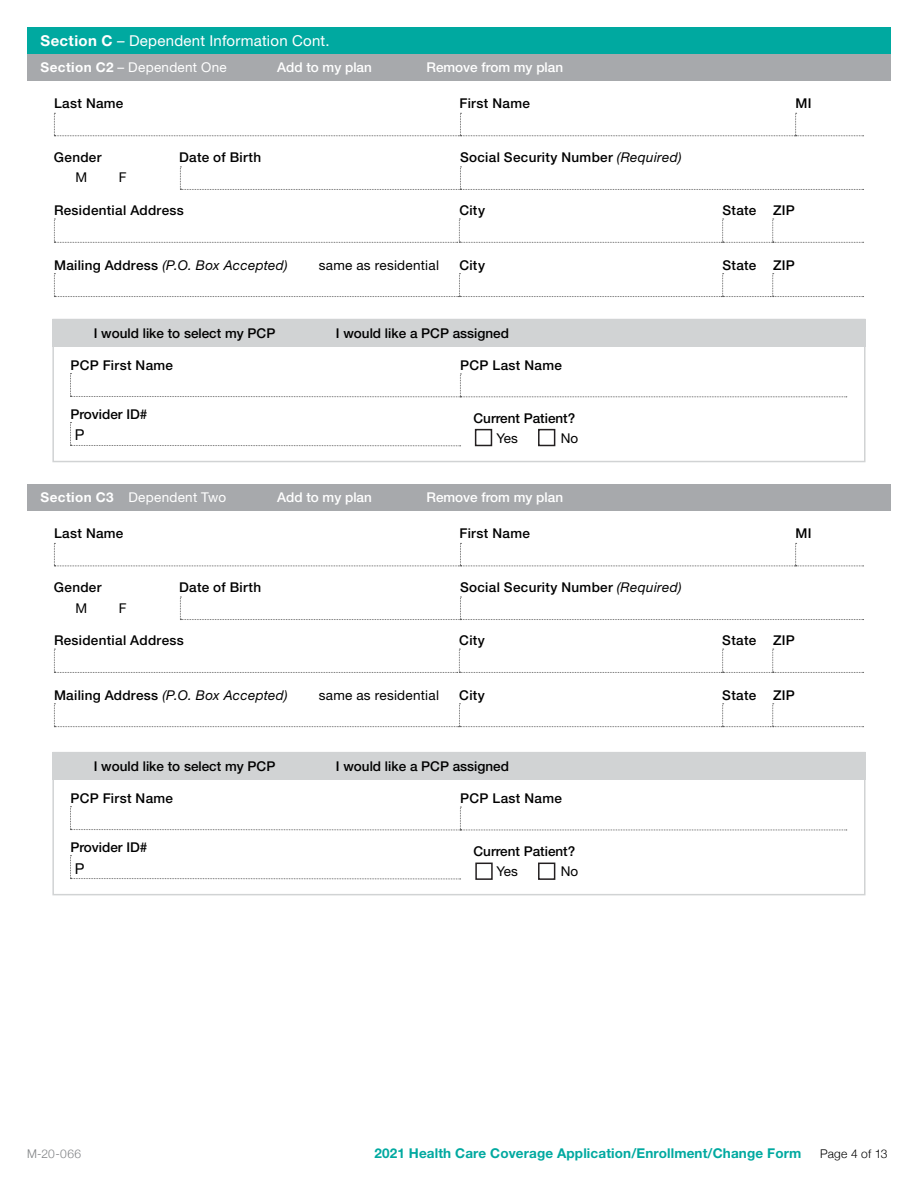
<style>
.page{position:relative;width:918px;height:1188px;background:#fff}
.page>*{position:absolute;margin:0;border:0;box-sizing:border-box;transform-origin:0 0}
.t1{font:15px "Helvetica Neue LT Std";letter-spacing:.015em;color:#fff}
.t2{font:15px "Helvetica Neue LT Std";color:#000}
.t3{font:500 13.5px "Helvetica Neue LT Std";letter-spacing:.02em;color:#000}
.t4{font:500 13.5px "Helvetica Neue LT Std";color:#000}
.t5{font:italic 13.5px "Helvetica Neue LT Std";letter-spacing:.02em;color:#000}
.t6{font:700 13.5px "Helvetica Neue LT Std";letter-spacing:.01em;color:#00a9a0}
.t7{font:500 13.5px "Helvetica Neue LT Std";color:#fff}
.t8{font:13.5px "Helvetica Neue LT Std";letter-spacing:.02em;color:#000}
.t9{font:13.5px "Helvetica Neue LT Std";letter-spacing:.02em;color:#fff}
.t10{font:300 12px "Helvetica Neue";letter-spacing:.01em;color:#000}
.t11{font:300 12px "Helvetica Neue";color:#808285}
.s1{font-weight:700}
.s2{font-weight:500;font-style:normal}
.s3{font-weight:400;font-style:italic}
</style>
<div class="page">
<div style="left:52px;top:752px;width:814px;height:143px;border:2px solid #d1d3d4"></div>
<svg style="left:54px;top:703px;width:810px;height:24px"></svg>
<svg style="left:54px;top:649px;width:810px;height:24px"></svg>
<svg style="left:180px;top:597px;width:684px;height:23px"></svg>
<svg style="left:54px;top:543px;width:810px;height:24px"></svg>
<div style="left:52px;top:319px;width:814px;height:143px;border:2px solid #d1d3d4"></div>
<svg style="left:54px;top:273px;width:810px;height:24px"></svg>
<svg style="left:54px;top:219px;width:810px;height:24px"></svg>
<svg style="left:180px;top:167px;width:684px;height:23px"></svg>
<svg style="left:54px;top:113px;width:810px;height:23px"></svg>
<div style="left:27px;top:27px;width:864px;height:27px;background:#00a9a0"></div>
<div style="left:27px;top:54px;width:864px;height:27px;background:#a7a9ac"></div>
<div style="left:52px;top:319px;width:814px;height:27px;background:#d1d3d4"></div>
<svg style="left:70px;top:373px;width:777px;height:24px"></svg>
<svg style="left:70px;top:422px;width:391px;height:24px"></svg>
<div style="left:27px;top:484px;width:864px;height:27px;background:#a7a9ac"></div>
<div style="left:52px;top:752px;width:814px;height:27px;background:#d1d3d4"></div>
<svg style="left:70px;top:806px;width:777px;height:25px"></svg>
<svg style="left:70px;top:855px;width:391px;height:25px"></svg>
<div style="left:475px;top:429px;width:17px;height:17px;border:2px solid #231f20"></div>
<div style="left:538px;top:429px;width:17px;height:17px;border:2px solid #231f20"></div>
<div style="left:475px;top:863px;width:18px;height:17px;border:2px solid #231f20"></div>
<div style="left:538px;top:863px;width:17px;height:17px;border:2px solid #231f20"></div>
<p class="t1" style="left:40px;top:32px;width:291px"><span class="s1">Section C</span> – Dependent Information Cont.</p>
<h3 class="t9" style="left:40px;top:59px;width:188px"><span class="s1">Section C2</span> Dependent One</h3>
<p class="t7" style="left:277px;top:59px;width:96px">Add to my plan</p>
<p class="t7" style="left:427px;top:59px;width:138px">Remove from my plan</p>
<p class="t3" style="left:54px;top:95px;width:71px">Last Name</p>
<p class="t9" style="left:118px;top:59px;width:8px">–</p>
<p class="t3" style="left:460px;top:95px;width:72px">First Name</p>
<p class="t3" style="left:796px;top:95px;width:18px">MI</p>
<p class="t3" style="left:54px;top:149px;width:49px">Gender</p>
<p class="t3" style="left:179px;top:149px;width:83px">Date of Birth</p>
<p class="t8" style="left:76px;top:170px;width:13px">M</p>
<p class="t8" style="left:119px;top:170px;width:9px">F</p>
<p class="t3" style="left:54px;top:202px;width:131px">Residential Address</p>
<p class="t5" style="left:54px;top:257px;width:235px"><span class="s2">Mailing Address</span> (P.O. Box Accepted)</p>
<p class="t8" style="left:319px;top:257px;width:122px">same as residential</p>
<p class="t3" style="left:460px;top:149px;width:223px">Social Security Number <span class="s3">(Required)</span></p>
<p class="t3" style="left:459px;top:202px;width:27px">City</p>
<p class="t3" style="left:722px;top:202px;width:35px">State</p>
<p class="t3" style="left:773px;top:202px;width:23px">ZIP</p>
<p class="t3" style="left:459px;top:257px;width:27px">City</p>
<p class="t3" style="left:722px;top:257px;width:35px">State</p>
<p class="t3" style="left:773px;top:257px;width:23px">ZIP</p>
<p class="t4" style="left:94px;top:325px;width:183px">I would like to select my PCP</p>
<p class="t4" style="left:336px;top:325px;width:175px">I would like a PCP assigned</p>
<p class="t3" style="left:70px;top:357px;width:104px">PCP First Name</p>
<p class="t3" style="left:460px;top:357px;width:103px">PCP Last Name</p>
<p class="t4" style="left:70px;top:406px;width:79px">Provider ID#</p>
<p class="t4" style="left:474px;top:410px;width:103px">Current Patient?</p>
<p class="t2" style="left:75px;top:426px;width:11px">P</p>
<p class="t8" style="left:497px;top:430px;width:23px">Yes</p>
<p class="t8" style="left:561px;top:430px;width:19px">No</p>
<h3 class="t9" style="left:40px;top:489px;width:187px"><span class="s1">Section C3</span> Dependent Two</h3>
<p class="t7" style="left:277px;top:489px;width:96px">Add to my plan</p>
<p class="t7" style="left:427px;top:489px;width:138px">Remove from my plan</p>
<p class="t3" style="left:54px;top:525px;width:71px">Last Name</p>
<p class="t3" style="left:460px;top:525px;width:72px">First Name</p>
<p class="t3" style="left:796px;top:525px;width:18px">MI</p>
<p class="t3" style="left:54px;top:579px;width:49px">Gender</p>
<p class="t3" style="left:179px;top:579px;width:83px">Date of Birth</p>
<p class="t8" style="left:75px;top:600px;width:13px">M</p>
<p class="t8" style="left:119px;top:600px;width:9px">F</p>
<p class="t3" style="left:54px;top:632px;width:131px">Residential Address</p>
<p class="t5" style="left:54px;top:687px;width:235px"><span class="s2">Mailing Address</span> (P.O. Box Accepted)</p>
<p class="t8" style="left:319px;top:687px;width:122px">same as residential</p>
<p class="t3" style="left:460px;top:579px;width:223px">Social Security Number <span class="s3">(Required)</span></p>
<p class="t3" style="left:459px;top:632px;width:27px">City</p>
<p class="t3" style="left:722px;top:632px;width:35px">State</p>
<p class="t3" style="left:773px;top:632px;width:23px">ZIP</p>
<p class="t3" style="left:459px;top:687px;width:27px">City</p>
<p class="t3" style="left:722px;top:687px;width:35px">State</p>
<p class="t3" style="left:773px;top:687px;width:23px">ZIP</p>
<p class="t4" style="left:94px;top:758px;width:183px">I would like to select my PCP</p>
<p class="t4" style="left:336px;top:758px;width:175px">I would like a PCP assigned</p>
<p class="t3" style="left:70px;top:790px;width:104px">PCP First Name</p>
<p class="t3" style="left:460px;top:790px;width:103px">PCP Last Name</p>
<p class="t4" style="left:70px;top:839px;width:79px">Provider ID#</p>
<p class="t4" style="left:474px;top:843px;width:103px">Current Patient?</p>
<p class="t2" style="left:75px;top:859px;width:11px">P</p>
<p class="t8" style="left:497px;top:863px;width:23px">Yes</p>
<p class="t8" style="left:561px;top:863px;width:19px">No</p>
<p class="t11" style="left:27px;top:1144px;width:56px">M-20-066</p>
<p class="t6" style="left:374px;top:1145px;width:428px">2021 Health Care Coverage Application/Enrollment/Change Form</p>
<p class="t10" style="left:820px;top:1144px;width:69px">Page 4 of 13</p>
</div>
